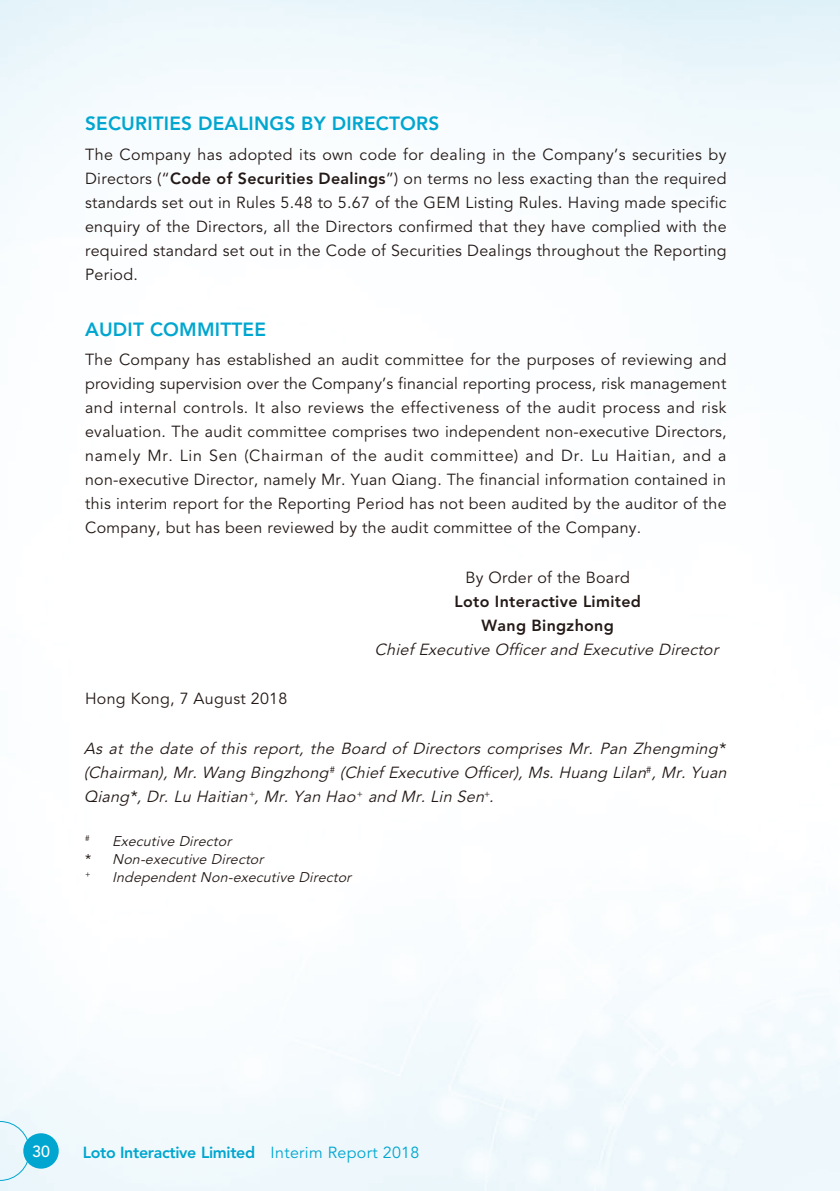
<style>
.page{position:relative;width:840px;height:1191px;background:#fff}
.page>*{position:absolute;margin:0;border:0;box-sizing:border-box;transform-origin:0 0}
._01_Heading_1{font:800 19px "Avenir LT Std";letter-spacing:.01em;color:#00a6cf}
._00_Body_text{font:16px/24px "Avenir LT Std";letter-spacing:.02em;color:#231916;text-align:justify}
._00_Body_text-2{font:italic 16px/24px "Avenir LT Std";letter-spacing:.015em;color:#231916;text-align:center}
.t1{font:800 16px "Avenir LT Std";letter-spacing:-.02em;color:#00a6cf}
.t2{font:500 16px "Avenir LT Std";color:#fff}
._10_Notes_text{font:italic 14px "Avenir LT Std";color:#231916}
._10_Notes_text-2{font:8.2px "Avenir LT Std";color:#231916}
.s1{font-weight:800}
.s2{font-style:normal}
.s3{font-weight:800;font-style:normal}
.s4{font-weight:400}
</style>
<div class="page">
<img style="left:0;top:0;width:838px;height:1191px">
<div style="left:23px;top:1133px;width:36px;height:35px;background:#00a6cf;border-radius:50%"></div>
<svg style="left:0;top:1121px;width:30px;height:59px;background:#d1edf6"></svg>
<p class="_01_Heading_1" style="left:85px;top:113px;width:355px">SECURITIES DEALINGS BY DIRECTORS</p>
<p class="_00_Body_text" style="left:85px;top:143px;width:642px">The Company has adopted its own code for dealing in the Company’s securities by Directors (“<span class="s1">Code of Securities Dealings</span>”) on terms no less exacting than the required standards set out in Rules 5.48 to 5.67 of the GEM Listing Rules. Having made specific enquiry of the Directors, all the Directors confirmed that they have complied with the required standard set out in the Code of Securities Dealings throughout the Reporting Period.</p>
<p class="_01_Heading_1" style="left:85px;top:318px;width:182px">AUDIT COMMITTEE</p>
<p class="_00_Body_text" style="left:85px;top:348px;width:642px">The Company has established an audit committee for the purposes of reviewing and providing supervision over the Company’s financial reporting process, risk management and internal controls. It also reviews the effectiveness of the audit process and risk evaluation. The audit committee comprises two independent non-executive Directors, namely Mr. Lin Sen (Chairman of the audit committee) and Dr. Lu Haitian, and a non-executive Director, namely Mr. Yuan Qiang. The financial information contained in this interim report for the Reporting Period has not been audited by the auditor of the Company, but has been reviewed by the audit committee of the Company.</p>
<p class="_00_Body_text-2" style="left:374px;top:566px;width:349px"><span class="s2">By Order of the Board<br></span><span class="s3">Loto Interactive Limited<br>Wang Bingzhong<br></span>Chief Executive Officerand Executive Director</p>
<p class="_00_Body_text" style="left:85px;top:687px;width:203px">Hong Kong, 7 August 2018</p>
<p class="_00_Body_text-2" style="left:84px;top:737px;width:648px;text-align:left">As at the date of this report, the Board of Directors comprises Mr. Pan Zhengming<span class="s2">* </span>(Chairman),Mr.Wang Bingzhong<sup>#</sup> (Chief Executive Officer),Ms.Huang Lilan<sup>#</sup> ,Mr.Yuan<br>Qiang<span class="s2">*</span>,Dr.Lu Haitian<sup>+</sup>,Mr.Yan Hao<sup>+</sup> and Mr.Lin Sen<sup>+</sup>.</p>
<p class="_10_Notes_text-2" style="left:85px;top:833px;width:6px">#</p>
<p class="_10_Notes_text" style="left:112px;top:832px;width:124px">Executive Director</p>
<p class="_10_Notes_text" style="left:85px;top:850px;width:183px"><span class="s2">*</span> Non-executive Director</p>
<p class="_10_Notes_text-2" style="left:85px;top:869px;width:7px">+</p>
<p class="_10_Notes_text" style="left:112px;top:868px;width:244px">IndependentNon-executive Director</p>
<p class="t2" style="left:32px;top:1141px;width:19px">30</p>
<p class="t1" style="left:83px;top:1142px;width:338px">Loto Interactive Limited <span class="s4">Interim Report 2018</span></p>
</div>
